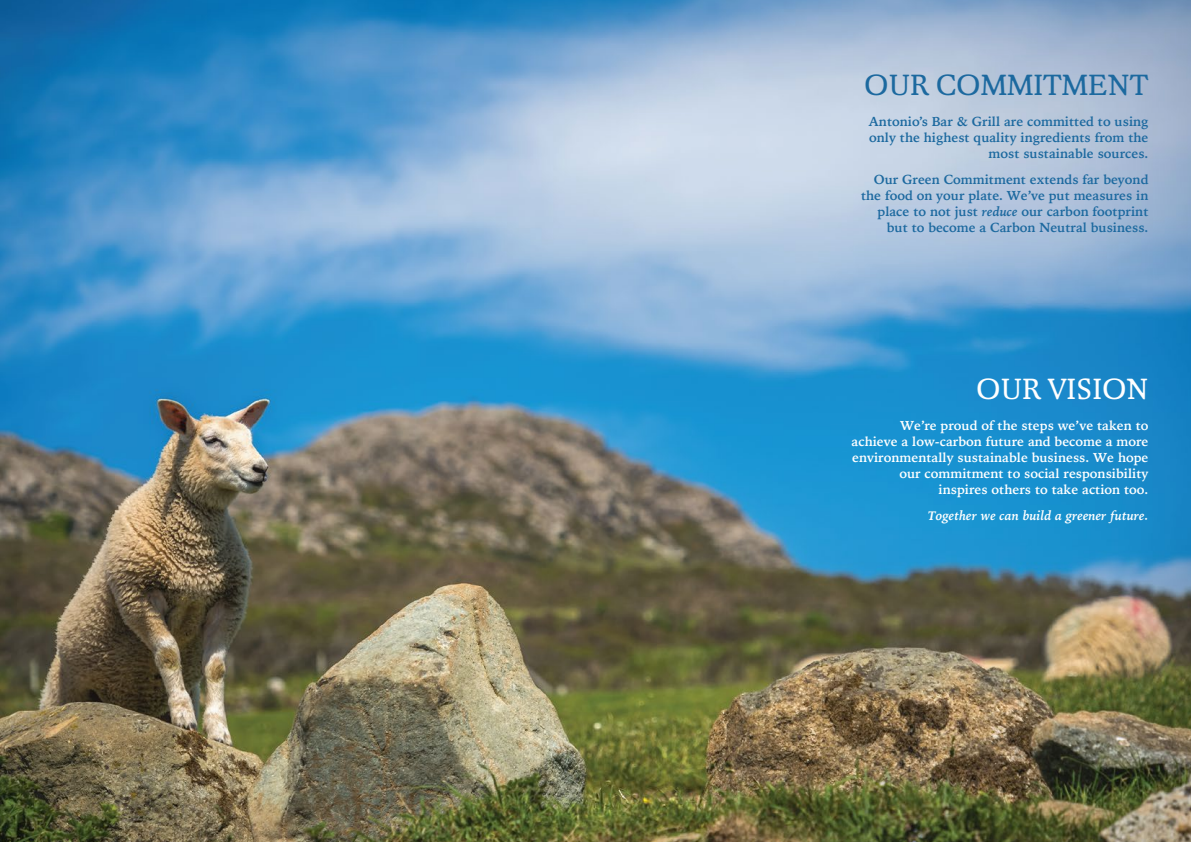
<style>
.page{position:relative;width:1191px;height:842px;background:#fff}
.page>*{position:absolute;margin:0;border:0;box-sizing:border-box;transform-origin:0 0}
.t1{font:29px "Regula Text";color:#1c699f}
.t2{font:29px "Regula Text";color:#fff}
.t3{font:700 13px/16px "Iowan Old Style";color:#1c699f;text-align:right}
.t4{font:700 13px/16px "Iowan Old Style";color:#fff;text-align:right}
.t5{font:italic 700 13px "Iowan Old Style";color:#fff}
.s1{font-style:italic}
</style>
<div class="page">
<img style="left:0;top:0;width:1191px;height:842px">
<h1 class="t1" style="left:864px;top:69px;width:286px">OUR COMMITMENT</h1>
<p class="t3" style="left:869px;top:113px;width:281px">Antonio’s Bar &amp; Grill are committed to using only the highest quality ingredients from the most sustainable sources.</p>
<p class="t3" style="left:861px;top:171px;width:289px">Our Green Commitment extends far beyond the food on your plate. We’ve put measures in place to not just <span class="s1">reduce</span> our carbon footprint but to become a Carbon Neutral business.</p>
<h1 class="t2" style="left:976px;top:373px;width:174px">OUR VISION</h1>
<p class="t4" style="left:851px;top:416px;width:298px">We’re proud of the steps we’ve taken to achieve a low-carbon future and become a more environmentally sustainable business. We hope our commitment to social responsibility inspires others to take action too.</p>
<p class="t5" style="left:927px;top:504px;width:222px">Together we can build a greener future.</p>
</div>
